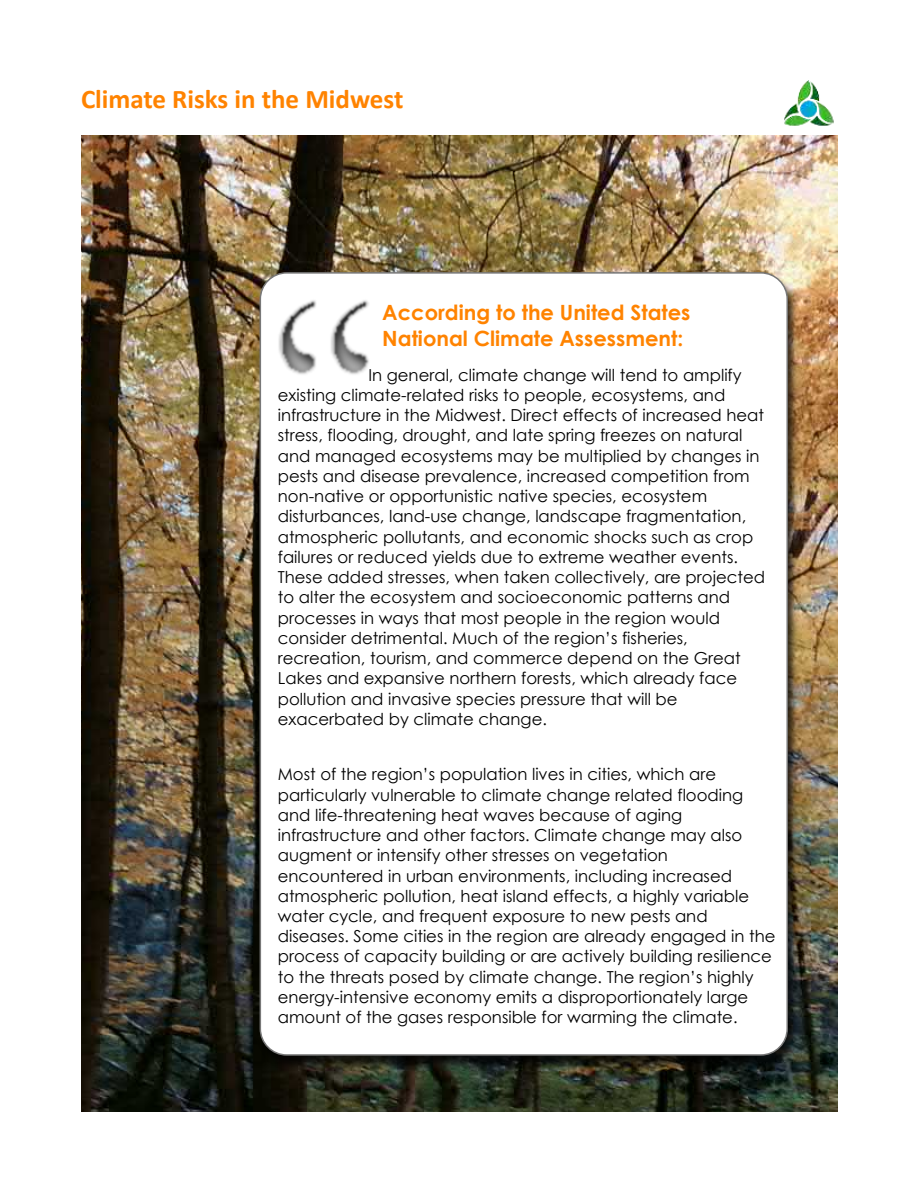
<style>
.page{position:relative;width:918px;height:1188px;background:#fff}
.page>*{position:absolute;margin:0;border:0;box-sizing:border-box;transform-origin:0 0}
.t1{font:700 27px "Calibri";color:#ff8300}
.t2{font:700 21px/25.8px "Century Gothic";color:#ff8300}
.t3{font:16.5px/20.2px "Century Gothic";color:#000}
</style>
<div class="page">
<img style="left:81px;top:136px;width:756px;height:976px">
<img style="left:241px;top:254px;width:565px;height:820px">
<div style="left:260px;top:272px;width:528px;height:784px;background:#fff;border:2px solid #787878;border-radius:26px"></div>
<img style="left:248px;top:268px;width:149px;height:127px">
<img style="left:784px;top:80px;width:50px;height:46px">
<h1 class="t1" style="left:81px;top:88px;width:324px">Climate Risks in the Midwest</h1>
<p class="t2" style="left:382px;top:302px;width:310px">According to the United States<br>National Climate Assessment:</p>
<p class="t3" style="left:278px;top:366px;width:489px;text-indent:91px">In general, climate change will tend to amplify existing climate-related risks to people, ecosystems, and infrastructure in the Midwest. Direct effects of increased heat stress, flooding, drought, and late spring freezes on natural and managed ecosystems may be multiplied by changes in pests and disease prevalence, increased competition from non-native or opportunistic native species, ecosystem disturbances, land-use change, landscape fragmentation, atmospheric pollutants, and economic shocks such as crop failures or reduced yields due to extreme weather events.<br>These added stresses, when taken collectively, are projected to alter the ecosystem and socioeconomic patterns and processes in ways that most people in the region would consider detrimental. Much of the region’s fisheries, recreation, tourism, and commerce depend on the Great Lakes and expansive northern forests, which already face pollution and invasive species pressure that will be exacerbated by climate change.</p>
<p class="t3" style="left:278px;top:766px;width:499px">Most of the region’s population lives in cities, which are particularly vulnerable to climate change related flooding and life-threatening heat waves because of aging infrastructure and other factors. Climate change may also augment or intensify other stresses on vegetation encountered in urban environments, including increased atmospheric pollution, heat island effects, a highly variable water cycle, and frequent exposure to new pests and diseases. Some cities in the region are already engaged in the process of capacity building or are actively building resilience to the threats posed by climate change. The region’s highly energy-intensive economy emits a disproportionately large amount of the gases responsible for warming the climate.</p>
</div>
